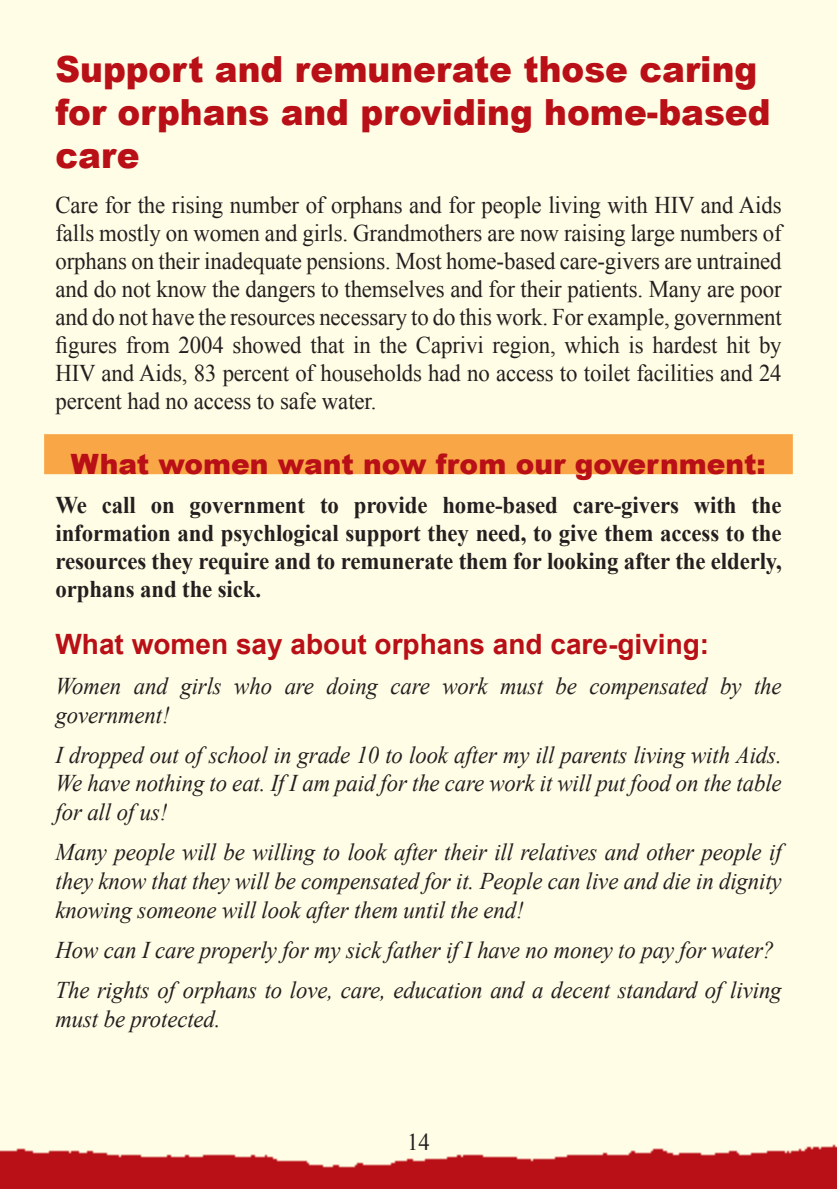
<style>
.page{position:relative;width:837px;height:1189px;background:#fffde5}
.page>*{position:absolute;margin:0;border:0;box-sizing:border-box;transform-origin:0 0}
.t1{font:900 36px/43.2px "Arial";color:#b90f17;scale:.95 1}
.t2{font:700 28px "Arial";color:#b90f17}
.t3{font:900 28px "Arial";color:#b90f17}
.t4{font:italic 24px/28.8px "Times New Roman";letter-spacing:-.005em;color:#231f20;scale:.95 1}
.t5{font:24px/28px "Times New Roman";letter-spacing:-.005em;color:#231f20;text-align:justify;scale:.95 1}
.t6{font:700 24px/28px "Times New Roman";letter-spacing:-.005em;color:#231f20;text-align:justify;scale:.95 1}
</style>
<div class="page">
<img style="left:0;top:1144px;width:837px;height:45px">
<div style="left:44px;top:434px;width:748px;height:40px;background:#f9a647"></div>
<h1 class="t1" style="left:55px;top:46px;width:754px">Support and remunerate those caring for orphans and providing home-based care</h1>
<p class="t5" style="left:55px;top:191px;width:766px">Care for the rising number of orphans and for people living with HIV and Aids falls mostly on women and girls. Grandmothers are now raising large numbers of orphans on their inadequate pensions. Most home-based care-givers are untrained and do not know the dangers to themselves and for their patients. Many are poor and do not have the resources necessary to do this work. For example, government figures from 2004 showed that in the Caprivi region, which is hardest hit by HIV and Aids, 83 percent of households had no access to toilet facilities and 24 percent had no access to safe water.</p>
<p class="t3" style="left:71px;top:443px;width:696px">What women want now from our government:</p>
<p class="t6" style="left:55px;top:491px;width:766px">We call on government to provide home-based care-givers with the information and psychlogical support they need, to give them access to the resources they require and to remunerate them for looking after the elderly, orphans and the sick.</p>
<p class="t2" style="left:55px;top:628px;width:655px">What women say about orphans and care-giving:</p>
<p class="t4" style="left:55px;top:671px;width:766px">Women and girls who are doing care work must be compensated by the government!</p>
<p class="t4" style="left:55px;top:740px;width:766px;text-align:justify">I dropped out of school in grade 10 to look after my ill parents living with Aids.<br>We have nothing to eat. If I am paid for the care work it will put food on the table for all of us!</p>
<p class="t4" style="left:55px;top:838px;width:766px;text-align:justify">Many people will be willing to look after their ill relatives and other people if they know that they will be compensated for it. People can live and die in dignity knowing someone will look after them until the end!</p>
<p class="t4" style="left:55px;top:930px;width:766px;line-height:40.2px">How can I care properly for my sick father if I have no money to pay for water?<br>The rights of orphans to love, care, education and a decent standard of living</p>
<p class="t4" style="left:55px;top:1004px;width:175px">must be protected.</p>
<p class="t5" style="left:407px;top:1128px;width:25px">14</p>
</div>
